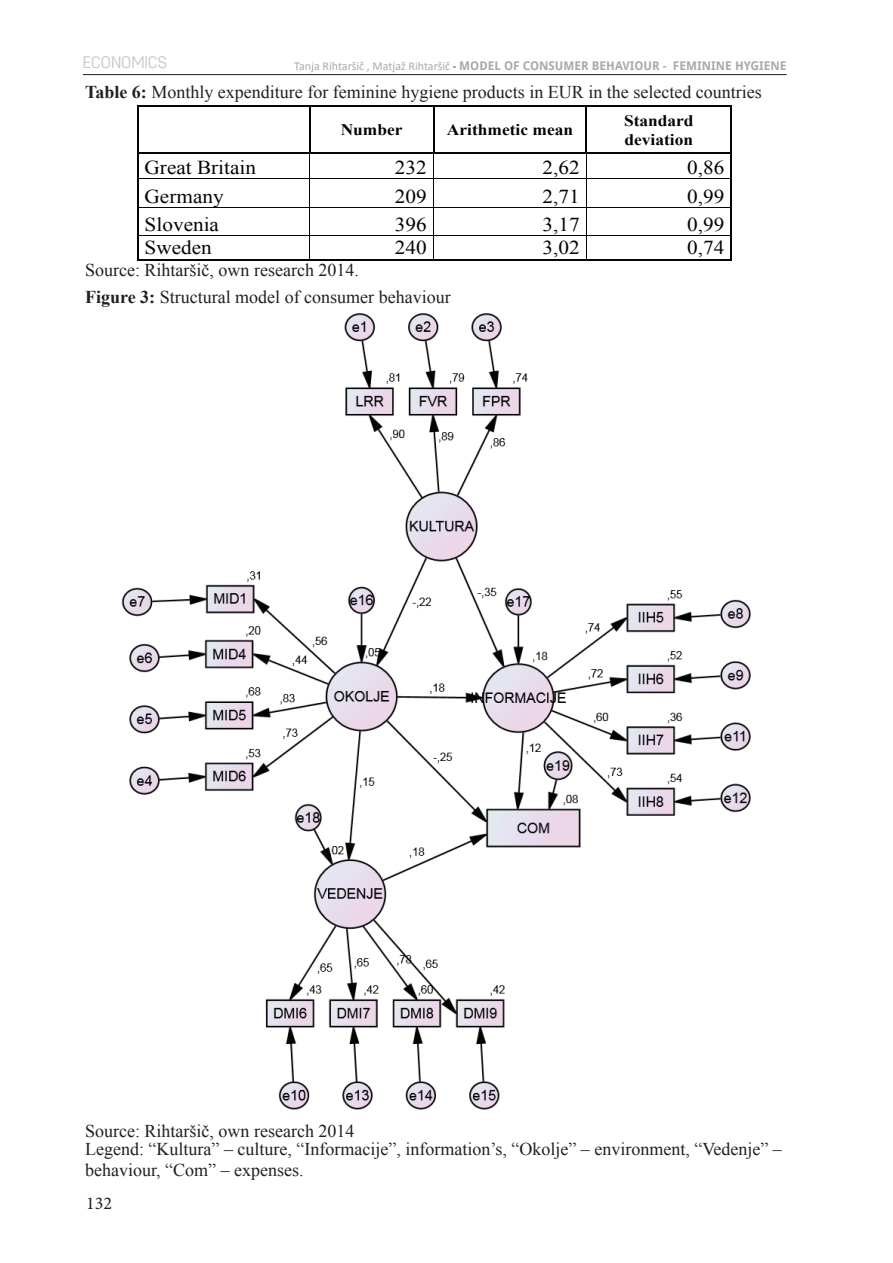
<style>
.page{position:relative;width:893px;height:1263px;background:#fff}
.page>*{position:absolute;margin:0;border:0;box-sizing:border-box;transform-origin:0 0}
.t1{font:19.65px "Times New Roman";color:#050504;scale:1.08 1}
.t2{font:18px/21.6px "Times New Roman";color:#231f20}
.t3{font:18px "Minion Pro";color:#231f20}
.t4{font:300 16.5px "Antartida Rnd W04";letter-spacing:-.005em;color:#c8c6c6}
.t5{font:700 16.2px/18.6px "Times New Roman";color:#050504;scale:1.08 1}
.t6{font:700 12px "Droid Sans";color:#a8a9ad}
.s1{font-family:"Calibri";font-weight:400}
.s2{font-family:"Calibri";font-weight:400;color:#231f20}
.s3{font-weight:700}
</style>
<div class="page">
<hr style="left:83px;top:74px;width:704px;height:1px;background:#231f20">
<hr style="left:139px;top:106px;width:170px;height:1px;background:#050504">
<hr style="left:311px;top:106px;width:122px;height:1px;background:#050504">
<hr style="left:435px;top:106px;width:150px;height:1px;background:#050504">
<hr style="left:587px;top:106px;width:143px;height:1px;background:#050504">
<hr style="left:137px;top:107px;width:2px;height:45px;background:#050504">
<hr style="left:309px;top:107px;width:2px;height:45px;background:#050504">
<hr style="left:433px;top:107px;width:2px;height:45px;background:#050504">
<hr style="left:585px;top:107px;width:2px;height:45px;background:#050504">
<hr style="left:730px;top:107px;width:2px;height:45px;background:#050504">
<hr style="left:139px;top:152px;width:170px;height:1px;background:#050504">
<hr style="left:313px;top:152px;width:120px;height:1px;background:#050504">
<hr style="left:436px;top:152px;width:149px;height:1px;background:#050504">
<hr style="left:589px;top:152px;width:141px;height:1px;background:#050504">
<hr style="left:137px;top:154px;width:2px;height:24px;background:#050504">
<hr style="left:730px;top:154px;width:2px;height:24px;background:#050504">
<hr style="left:139px;top:178px;width:170px;height:1px;background:#050504">
<hr style="left:310px;top:178px;width:123px;height:1px;background:#050504">
<hr style="left:434px;top:178px;width:152px;height:1px;background:#050504">
<hr style="left:587px;top:178px;width:143px;height:1px;background:#050504">
<hr style="left:137px;top:179px;width:2px;height:28px;background:#050504">
<hr style="left:730px;top:179px;width:2px;height:28px;background:#050504">
<hr style="left:139px;top:207px;width:170px;height:1px;background:#050504">
<hr style="left:310px;top:207px;width:123px;height:1px;background:#050504">
<hr style="left:434px;top:207px;width:152px;height:1px;background:#050504">
<hr style="left:587px;top:207px;width:143px;height:1px;background:#050504">
<hr style="left:137px;top:208px;width:2px;height:27px;background:#050504">
<hr style="left:730px;top:208px;width:2px;height:27px;background:#050504">
<hr style="left:139px;top:235px;width:170px;height:1px;background:#050504">
<hr style="left:310px;top:235px;width:123px;height:1px;background:#050504">
<hr style="left:434px;top:235px;width:152px;height:1px;background:#050504">
<hr style="left:587px;top:235px;width:143px;height:1px;background:#050504">
<hr style="left:137px;top:236px;width:2px;height:23px;background:#050504">
<hr style="left:139px;top:259px;width:170px;height:1px;background:#050504">
<svg style="left:309px;top:152px;width:4px;height:108px"></svg>
<hr style="left:311px;top:259px;width:122px;height:1px;background:#050504">
<svg style="left:433px;top:152px;width:3px;height:108px"></svg>
<hr style="left:435px;top:259px;width:151px;height:1px;background:#050504">
<svg style="left:585px;top:152px;width:4px;height:108px"></svg>
<hr style="left:588px;top:259px;width:142px;height:1px;background:#050504">
<hr style="left:730px;top:236px;width:2px;height:23px;background:#050504">
<img style="left:121px;top:313px;width:630px;height:797px">
<p class="t4" style="left:83px;top:53px;width:86px">ECONOMICS</p>
<p class="t6" style="left:294px;top:57px;width:494px"><span class="s1">Tanja Rihtaršič , Matjaž Rihtaršič</span> <span class="s2">-</span> MODEL OF CONSUMER BEHAVIOUR - FEMININE HYGIENE</p>
<p class="t2" style="left:85px;top:80px;width:678px"><span class="s3">Table 6:</span> Monthly expenditure for feminine hygiene products in EUR in the selected countries</p>
<p class="t5" style="left:341px;top:120px;width:59px">Number</p>
<p class="t5" style="left:447px;top:120px;width:118px">Arithmetic mean</p>
<p class="t5" style="left:624px;top:111px;width:66px">Standard deviation</p>
<p class="t1" style="left:145px;top:154px;width:105px">Great Britain</p>
<p class="t1" style="left:395px;top:154px;width:31px">232</p>
<p class="t1" style="left:542px;top:154px;width:36px">2,62</p>
<p class="t1" style="left:687px;top:154px;width:36px">0,86</p>
<p class="t1" style="left:145px;top:183px;width:75px">Germany</p>
<p class="t1" style="left:395px;top:183px;width:31px">209</p>
<p class="t1" style="left:542px;top:183px;width:36px">2,71</p>
<p class="t1" style="left:687px;top:183px;width:36px">0,99</p>
<p class="t1" style="left:145px;top:211px;width:70px">Slovenia</p>
<p class="t1" style="left:395px;top:211px;width:31px">396</p>
<p class="t1" style="left:542px;top:211px;width:36px">3,17</p>
<p class="t1" style="left:687px;top:211px;width:36px">0,99</p>
<p class="t1" style="left:145px;top:234px;width:64px">Sweden</p>
<p class="t1" style="left:395px;top:234px;width:31px">240</p>
<p class="t1" style="left:542px;top:234px;width:36px">3,02</p>
<p class="t1" style="left:687px;top:234px;width:36px">0,74</p>
<p class="t2" style="left:85px;top:286px;width:367px"><span class="s3">Figure 3:</span> Structural model of consumer behaviour</p>
<p class="t2" style="left:85px;top:259px;width:275px">Source: Rihtaršič, own research 2014.</p>
<p class="t2" style="left:85px;top:1120px;width:271px">Source: Rihtaršič, own research 2014</p>
<p class="t2" style="left:85px;top:1138px;width:698px">Legend: “Kultura” – culture, “Informacije”, information’s, “Okolje” – environment, “Vedenje” – behaviour, “Com” – expenses.</p>
<p class="t3" style="left:86px;top:1191px;width:27px">132</p>
</div>
